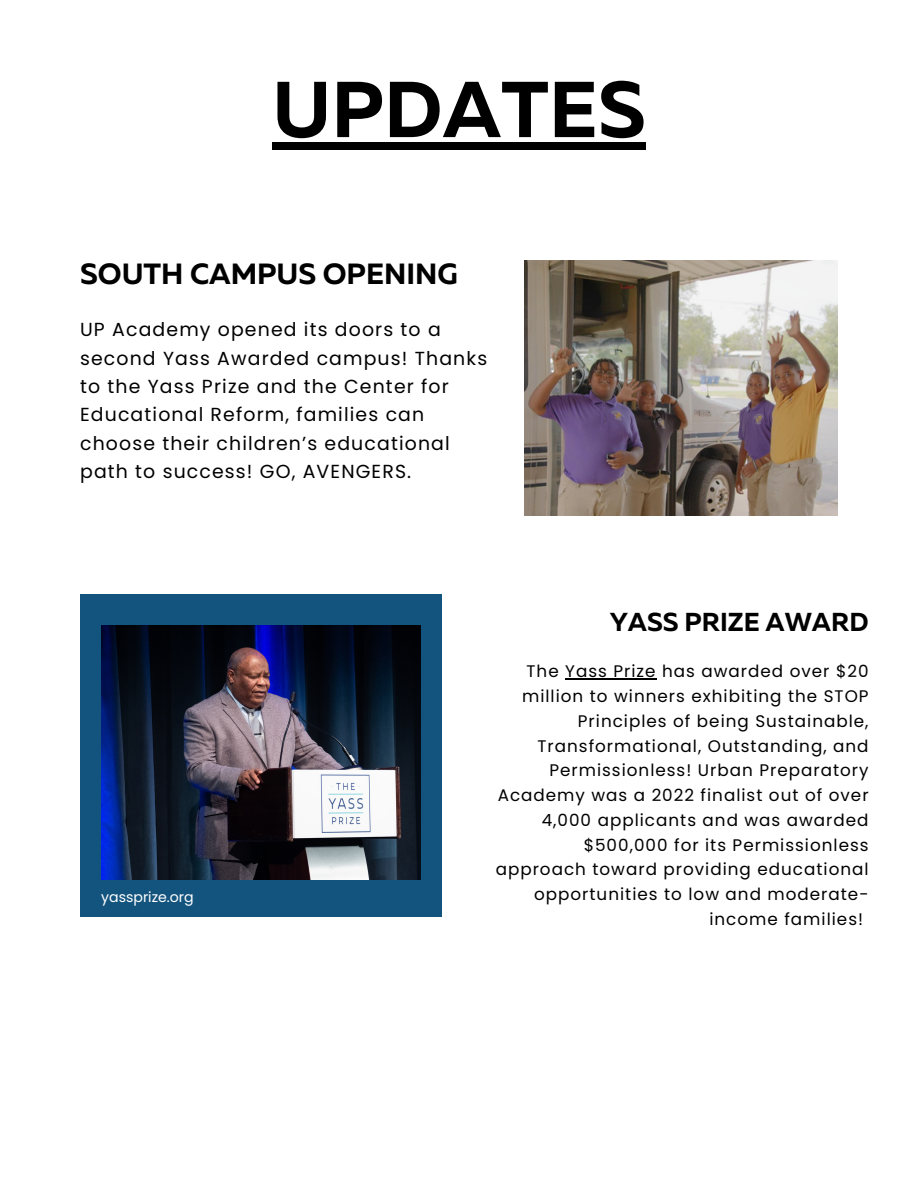
<style>
.page{position:relative;width:918px;height:1188px;background:#fff}
.page>*{position:absolute;margin:0;border:0;box-sizing:border-box;transform-origin:0 0}
.t1{font:700 79.05px "Muller";color:#000}
.t2{font:700 29.25px "Muller";color:#000}
.t3{font:700 25.95px "Muller";color:#000}
.t4{font:18.9px/28.3px "Poppins";letter-spacing:.06em;color:#000}
.t5{font:16.8px "Poppins";letter-spacing:.06em;color:#000}
.t6{font:14.1px "Poppins";color:#fff}
</style>
<div class="page">
<img style="left:525px;top:261px;width:312px;height:254px">
<div style="left:80px;top:594px;width:362px;height:323px;background:#13547e"></div>
<img style="left:101px;top:626px;width:320px;height:253px">
<hr style="left:565px;top:679px;width:92px;height:1px;background:#000">
<div style="left:272px;top:142px;width:374px;height:7px;background:#000"></div>
<p class="t1" style="left:272px;top:76px;width:375px">UPDATES</p>
<p class="t2" style="left:80px;top:261px;width:379px">SOUTH CAMPUS OPENING</p>
<p class="t4" style="left:80px;top:316px;width:409px">UP Academy opened its doors to a second Yass Awarded campus! Thanks to the Yass Prize and the Center for Educational Reform, families can choose their children’s educational path to success! GO, AVENGERS.</p>
<p class="t6" style="left:101px;top:887px;width:94px">yassprize.org</p>
<p class="t3" style="left:610px;top:611px;width:260px">YASS PRIZE AWARD</p>
<p class="t5" style="left:527px;top:660px;width:344px">The Yass Prize has awarded over $20</p>
<p class="t5" style="left:522px;top:685px;width:348px">million to winners exhibiting the STOP</p>
<p class="t5" style="left:578px;top:709px;width:292px">Principles of being Sustainable,</p>
<p class="t5" style="left:538px;top:734px;width:333px">Transformational, Outstanding, and</p>
<p class="t5" style="left:549px;top:759px;width:321px">Permissionless! Urban Preparatory</p>
<p class="t5" style="left:498px;top:784px;width:372px">Academy was a 2022 finalist out of over</p>
<p class="t5" style="left:542px;top:808px;width:328px">4,000 applicants and was awarded</p>
<p class="t5" style="left:584px;top:833px;width:286px">$500,000 for its Permissionless</p>
<p class="t5" style="left:496px;top:858px;width:374px">approach toward providing educational</p>
<p class="t5" style="left:534px;top:883px;width:336px">opportunities to low and moderate-</p>
<p class="t5" style="left:709px;top:907px;width:155px">income families!</p>
</div>
